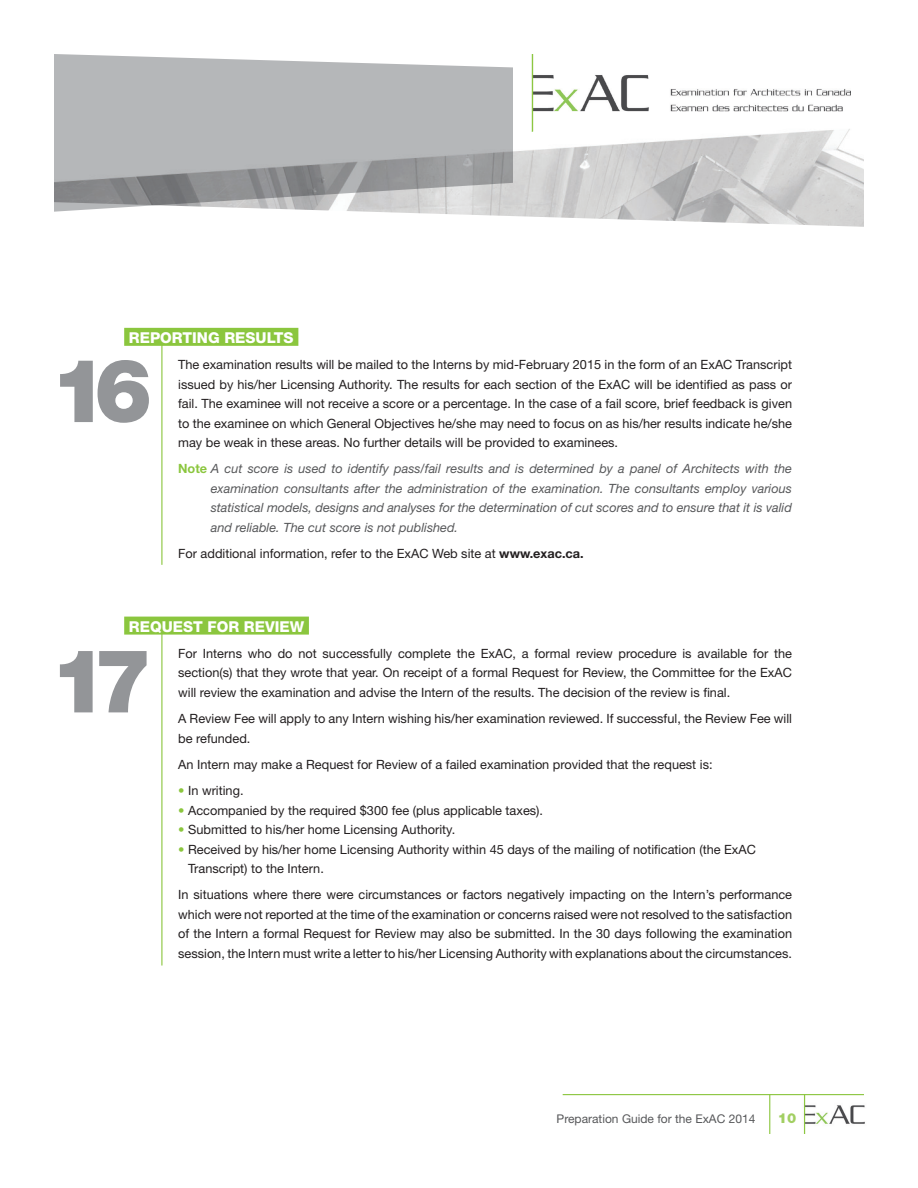
<style>
.page{position:relative;width:918px;height:1188px;background:#fff}
.page>*{position:absolute;margin:0;border:0;box-sizing:border-box;transform-origin:0 0}
.t1{font:900 88.2px "Helvetica Neue LT Std";color:#939598}
.titre_point{font:800 15px "Helvetica Neue LT Std";color:#fff}
.t2{font:900 13.8px "Helvetica Neue LT Std";color:#a2cf62}
.Texte_boday{font:12.75px/19.5px "Helvetica Neue LT Std";color:#231f20;text-align:justify}
.Texte_boday-2{font:italic 12.75px/19.5px "Helvetica Neue LT Std";color:#57585a;text-align:justify}
.texte_body-pointform{font:12.75px/19.5px "Helvetica Neue LT Std";color:#231f20}
.t3{font:12px "Helvetica Neue LT Std";color:#57585a}
.s1{font-weight:700;font-style:normal;color:#8bc63e}
.s2{font-weight:700}
.s3{color:#8bc63e}
</style>
<div class="page">
<img style="left:799px;top:1095px;width:66px;height:39px">
<img style="left:386px;top:90px;width:478px;height:137px">
<img style="left:523px;top:54px;width:327px;height:78px">
<svg style="left:54px;top:54px;width:459px;height:158px;background:#b4b5b7"></svg>
<hr style="left:804px;top:1094px;width:1px;height:40px;background:#8bc63e">
<hr style="left:769px;top:1094px;width:1px;height:40px;background:#8bc63e">
<hr style="left:563px;top:1094px;width:301px;height:1px;background:#8bc63e">
<hr style="left:532px;top:54px;width:1px;height:78px;background:#8bc63e">
<div style="left:124px;top:328px;width:174px;height:18px;background:#8bc63e"></div>
<div style="left:124px;top:617px;width:185px;height:18px;background:#8bc63e"></div>
<hr style="left:161px;top:343px;width:1px;height:222px;background:#8bc63e">
<hr style="left:161px;top:633px;width:1px;height:333px;background:#8bc63e">
<p class="titre_point" style="left:129px;top:329px;width:166px">REPORTING RESULTS</p>
<p class="Texte_boday" style="left:178px;top:355px;width:615px">The examination results will be mailed to the Interns by mid-February 2015 in the form of an ExAC Transcript issued by his/her Licensing Authority. The results for each section of the ExAC will be identified as pass or fail. The examinee will not receive a score or a percentage. In the case of a fail score, brief feedback is given to the examinee on which General Objectives he/she may need to focus on as his/her results indicate he/she may be weak in these areas. No further details will be provided to examinees.</p>
<p class="Texte_boday-2" style="left:211px;top:459px;width:583px;text-indent:-33px"><span class="s1">Note</span> A cut score is used to identify pass/fail results and is determined by a panel of Architects with the examination consultants after the administration of the examination. The consultants employ various statistical models, designs and analyses for the determination of cut scores and to ensure that it is valid and reliable. The cut score is not published.</p>
<p class="Texte_boday" style="left:178px;top:544px;width:407px">For additional information, refer to the ExAC Web site at <span class="s2">www.exac.ca.</span></p>
<p class="t1" style="left:50px;top:338px;width:104px">16</p>
<p class="titre_point" style="left:129px;top:617px;width:177px">REQUEST FOR REVIEW</p>
<p class="Texte_boday" style="left:178px;top:643px;width:615px">For Interns who do not successfully complete the ExAC, a formal review procedure is available for the section(s) that they wrote that year. On receipt of a formal Request for Review, the Committee for the ExAC will review the examination and advise the Intern of the results. The decision of the review is final.</p>
<p class="Texte_boday" style="left:178px;top:709px;width:615px">A Review Fee will apply to any Intern wishing his/her examination reviewed. If successful, the Review Fee will be refunded.</p>
<p class="Texte_boday" style="left:178px;top:754px;width:536px">An Intern may make a Request for Review of a failed examination provided that the request is:</p>
<p class="texte_body-pointform" style="left:178px;top:781px;width:67px"><span class="s3">•</span> In writing.</p>
<p class="texte_body-pointform" style="left:178px;top:800px;width:366px"><span class="s3">•</span> Accompanied by the required $300 fee (plus applicable taxes).</p>
<p class="texte_body-pointform" style="left:178px;top:820px;width:279px"><span class="s3">•</span> Submitted to his/her home Licensing Authority.</p>
<p class="texte_body-pointform" style="left:188px;top:839px;width:569px;text-indent:-10px"><span class="s3">•</span> Received by his/her home Licensing Authority within 45 days of the mailing of notification (the ExAC<br>Transcript) to the Intern.</p>
<p class="Texte_boday" style="left:178px;top:885px;width:615px">In situations where there were circumstances or factors negatively impacting on the Intern’s performance which were not reported at the time of the examination or concerns raised were not resolved to the satisfaction of the Intern a formal Request for Review may also be submitted. In the 30 days following the examination session, the Intern must write a letter to his/her Licensing Authority with explanations about the circumstances.</p>
<p class="t1" style="left:50px;top:628px;width:104px">17</p>
<p class="t3" style="left:557px;top:1111px;width:200px">Preparation Guide for the ExAC 2014</p>
<p class="t2" style="left:778px;top:1110px;width:20px">10</p>
</div>
